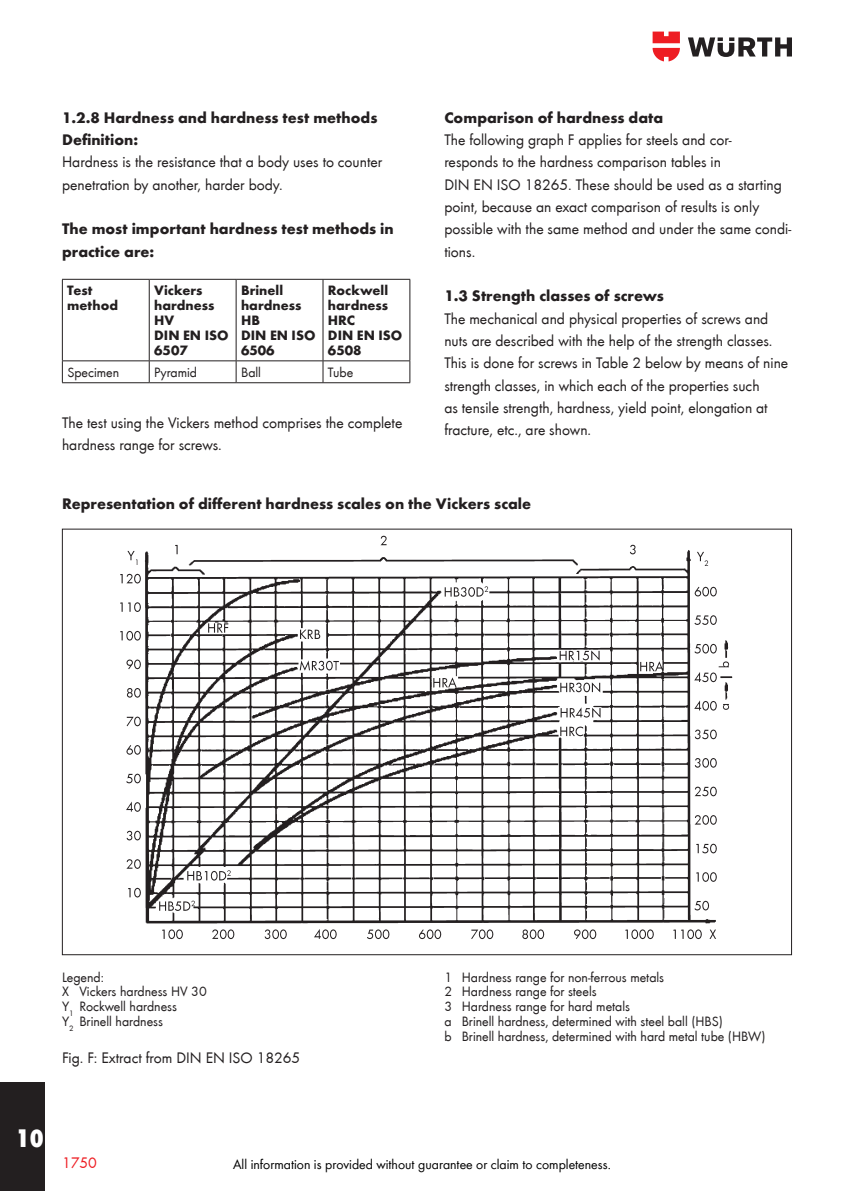
<style>
.page{position:relative;width:844px;height:1191px;background:#fff}
.page>*{position:absolute;margin:0;border:0;box-sizing:border-box;transform-origin:0 0}
.t1{font:800 condensed 26.25px "Wuerth";color:#fff}
.t2{font:15.75px/22.4px "Wuerth";color:#231f20}
.t3{font:700 15.75px/22.4px "Wuerth";color:#231f20}
.t4{font:15.75px "Wuerth";color:#ee1d23}
.t5{font:14px/14.9px "Wuerth";color:#231f20}
.t6{font:700 14px/14.9px "Wuerth";color:#231f20}
.t7{font:14px "Wuerth";color:#000}
</style>
<div class="page">
<svg style="left:688px;top:37px;width:103px;height:20px"></svg>
<svg style="left:652px;top:32px;width:27px;height:29px"></svg>
<div style="left:0;top:1083px;width:45px;height:108px;background:#231f20"></div>
<hr style="left:149px;top:280px;width:1px;height:80px;background:#231f20">
<hr style="left:236px;top:280px;width:1px;height:80px;background:#231f20">
<hr style="left:322px;top:280px;width:1px;height:80px;background:#231f20">
<hr style="left:62px;top:360px;width:87px;height:1px;background:#231f20">
<hr style="left:149px;top:360px;width:87px;height:1px;background:#231f20">
<svg style="left:149px;top:361px;width:1px;height:21px"></svg>
<hr style="left:236px;top:360px;width:87px;height:1px;background:#231f20">
<svg style="left:236px;top:361px;width:1px;height:21px"></svg>
<hr style="left:323px;top:360px;width:87px;height:1px;background:#231f20">
<svg style="left:322px;top:361px;width:1px;height:21px"></svg>
<hr style="left:62px;top:382px;width:87px;height:1px;background:#231f20">
<hr style="left:149px;top:382px;width:87px;height:1px;background:#231f20">
<hr style="left:236px;top:382px;width:87px;height:1px;background:#231f20">
<hr style="left:323px;top:382px;width:87px;height:1px;background:#231f20">
<hr style="left:62px;top:279px;width:87px;height:1px;background:#231f20">
<hr style="left:62px;top:280px;width:1px;height:80px;background:#231f20">
<hr style="left:149px;top:279px;width:87px;height:1px;background:#231f20">
<hr style="left:236px;top:279px;width:87px;height:1px;background:#231f20">
<hr style="left:323px;top:279px;width:87px;height:1px;background:#231f20">
<hr style="left:409px;top:280px;width:1px;height:80px;background:#231f20">
<svg style="left:62px;top:361px;width:1px;height:21px"></svg>
<svg style="left:409px;top:361px;width:1px;height:21px"></svg>
<img style="left:120px;top:535px;width:613px;height:405px">
<p class="t3" style="left:62px;top:105px;width:317px">1.2.8 Hardness and hardness test methods<br>Definition:</p>
<p class="t2" style="left:62px;top:150px;width:322px">Hardness is the resistance that a body uses to counter penetration by another, harder body.</p>
<p class="t3" style="left:62px;top:217px;width:333px">The most important hardness test methods in practice are:</p>
<p class="t6" style="left:67px;top:282px;width:52px">Test method</p>
<p class="t6" style="left:154px;top:282px;width:76px">Vickers hardness<br>HV<br>DIN EN ISO<br>6507</p>
<p class="t6" style="left:241px;top:282px;width:76px">Brinell hardness<br>HB<br>DIN EN ISO<br>6506</p>
<p class="t6" style="left:328px;top:282px;width:76px">Rockwell hardness<br>HRC<br>DIN EN ISO<br>6508</p>
<p class="t5" style="left:67px;top:364px;width:53px">Specimen</p>
<p class="t5" style="left:154px;top:364px;width:44px">Pyramid</p>
<p class="t5" style="left:241px;top:364px;width:21px">Ball</p>
<p class="t5" style="left:328px;top:364px;width:27px">Tube</p>
<p class="t2" style="left:62px;top:410px;width:342px">The test using the Vickers method comprises the complete hardness range for screws.</p>
<p class="t3" style="left:444px;top:105px;width:220px">Comparison of hardness data</p>
<p class="t2" style="left:444px;top:128px;width:348px">The following graph F applies for steels and cor-<br>responds to the hardness comparison tables in<br>DIN EN ISO 18265. These should be used as a starting point, because an exact comparison of results is only possible with the same method and under the same condi&shy;tions.</p>
<p class="t3" style="left:444px;top:284px;width:221px">1.3 Strength classes of screws</p>
<p class="t2" style="left:444px;top:306px;width:345px">The mechanical and physical properties of screws and nuts are described with the help of the strength classes.<br>This is done for screws in Table 2 below by means of nine strength classes, in which each of the properties such<br>as tensile strength, hardness, yield point, elongation at fracture, etc., are shown.</p>
<p class="t3" style="left:62px;top:492px;width:470px">Representation of different hardness scales on the Vickers scale</p>
<p class="t5" style="left:62px;top:968px;width:146px">Legend:<br>X Vickers hardness HV 30<br>Y<sub>1</sub> Rockwell hardness<br>Y<sub>2</sub> Brinell hardness</p>
<p class="t2" style="left:62px;top:1046px;width:240px">Fig. F: Extract from DIN EN ISO 18265</p>
<p class="t5" style="left:444px;top:968px;width:322px">1 Hardness range for non-ferrous metals<br>2 Hardness range for steels<br>3 Hardness range for hard metals<br>a Brinell hardness, determined with steel ball (HBS)<br>b Brinell hardness, determined with hard metal tube (HBW)</p>
<h1 class="t1" style="left:15px;top:1120px;width:30px">10</h1>
<p class="t4" style="left:62px;top:1152px;width:36px">1750</p>
<p class="t7" style="left:233px;top:1154px;width:379px">All information is provided without guarantee or claim to completeness.</p>
</div>
